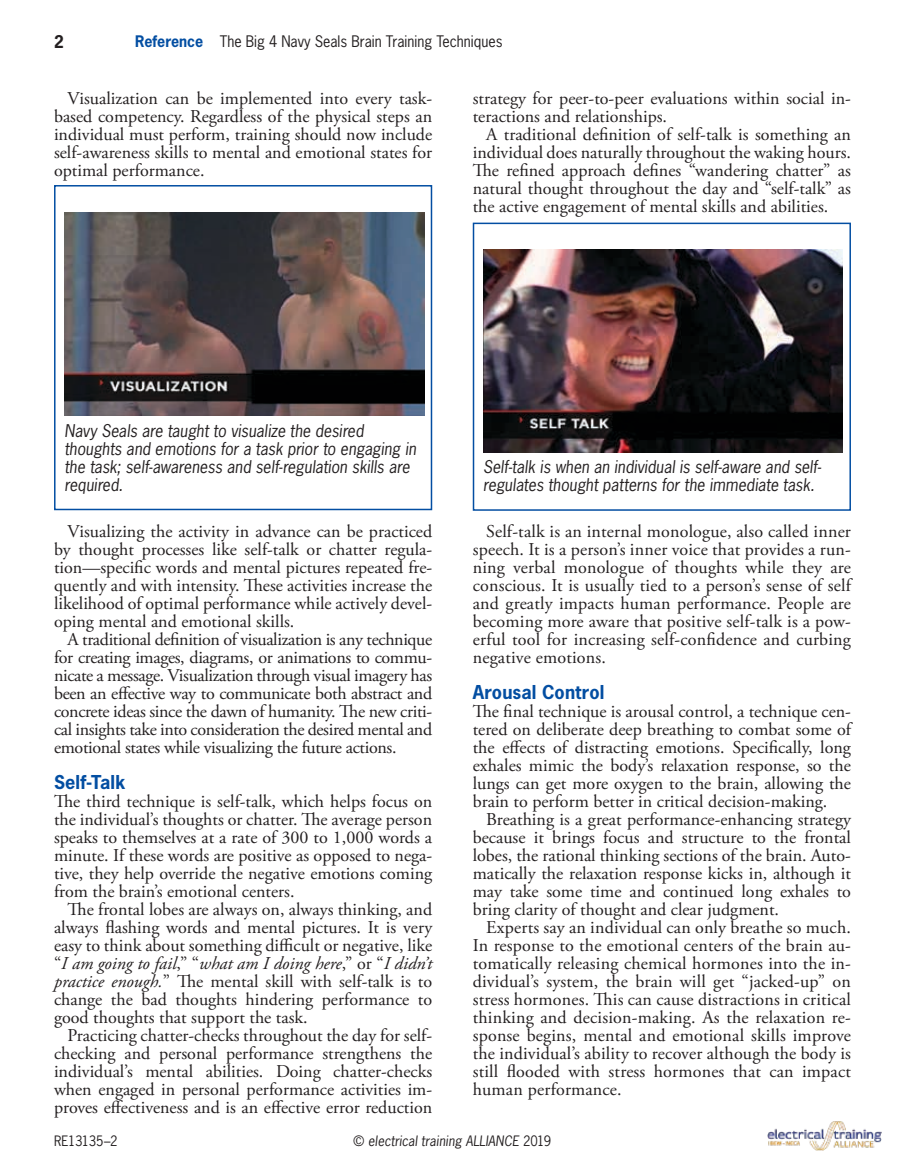
<style>
.page{position:relative;width:905px;height:1175px;background:#fff}
.page>*{position:absolute;margin:0;border:0;box-sizing:border-box;transform-origin:0 0}
.t1{font:18px/18px "Adobe Garamond Pro";color:#231f20;text-align:justify}
.t2{font:700 18px "News Gothic Std";letter-spacing:.005em;color:#034ea2}
.t3{font:italic 16.5px/18px "News Gothic Std";letter-spacing:.005em;color:#231f20;scale:.95 1}
.t4{font:700 16.5px "News Gothic Std";color:#231f20;scale:.95 1}
.t5{font:15px "News Gothic Std";color:#231f20;scale:.95 1}
.t6{font:italic 13.5px "News Gothic Std";letter-spacing:.01em;color:#231f20;scale:.95 1}
.t7{font:13.5px "News Gothic Std";letter-spacing:-.035em;color:#231f20;scale:.95 1}
.s1{font-weight:700;color:#034ea2}
.s2{font-style:italic}
.s3{font-style:normal}
</style>
<div class="page">
<img style="left:767px;top:1121px;width:115px;height:30px">
<img style="left:64px;top:212px;width:360px;height:203px">
<div style="left:54px;top:185px;width:378px;height:325px;border:2px solid #034ea2"></div>
<img style="left:483px;top:250px;width:359px;height:202px">
<div style="left:472px;top:223px;width:378px;height:288px;border:2px solid #034ea2"></div>
<p class="t4" style="left:54px;top:31px;width:12px">2</p>
<p class="t5" style="left:135px;top:31px;width:388px"><span class="s1">Reference</span> The Big 4 Navy Seals Brain Training Techniques</p>
<p class="t1" style="left:54px;top:90px;width:380px;text-indent:14px">Visualization can be implemented into every task&shy;based competency. Regardless of the physical steps an individual must perform, training should now include self-awareness skills to mental and emotional states for optimal performance.</p>
<p class="t1" style="left:472px;top:90px;width:380px">strategy for peer-to-peer evaluations within social in&shy;teractions and relationships.</p>
<p class="t1" style="left:472px;top:126px;width:380px;text-indent:14px">A traditional definition of self-talk is something an individual does naturally throughout the waking hours.<br>The refined approach defines “wandering chatter” as natural thought throughout the day and “self-talk” as the active engagement of mental skills and abilities.</p>
<p class="t3" style="left:64px;top:422px;width:372px">Navy Seals are taught to visualize the desired thoughts and emotions for a task prior to engaging in the task; self-awareness and self-regulation skills are required.</p>
<p class="t1" style="left:54px;top:522px;width:380px;text-indent:14px">Visualizing the activity in advance can be practiced by thought processes like self-talk or chatter regula&shy;tion—specific words and mental pictures repeated fre&shy;quently and with intensity. These activities increase the likelihood of optimal performance while actively devel&shy;oping mental and emotional skills.</p>
<p class="t1" style="left:54px;top:630px;width:380px;text-indent:14px">A traditional definition of visualization is any technique for creating images, diagrams, or animations to commu&shy;nicate a message. Visualization through visual imagery has been an effective way to communicate both abstract and concrete ideas since the dawn of humanity. The new criti&shy;cal insights take into consideration the desired mental and emotional states while visualizing the future actions.</p>
<p class="t2" style="left:54px;top:770px;width:73px">Self-Talk</p>
<p class="t1" style="left:54px;top:792px;width:380px">The third technique is self-talk, which helps focus on the individual’s thoughts or chatter. The average person speaks to themselves at a rate of 300 to 1,000 words a minute. If these words are positive as opposed to nega&shy;tive, they help override the negative emotions coming from the brain’s emotional centers.</p>
<p class="t1" style="left:54px;top:900px;width:380px;text-indent:14px">The frontal lobes are always on, always thinking, and always flashing words and mental pictures. It is very easy to think about something difficult or negative, like “<span class="s2">I am going to fail</span>,” “<span class="s2">what am I doing here</span>,” or “<span class="s2">I didn’t practice enough.</span>” The mental skill with self-talk is to change the bad thoughts hindering performance to good thoughts that support the task.</p>
<p class="t1" style="left:54px;top:1026px;width:380px;text-indent:14px">Practicing chatter-checks throughout the day for self&shy;checking and personal performance strengthens the individual’s mental abilities. Doing chatter-checks when engaged in personal performance activities im&shy;proves effectiveness and is an effective error reduction</p>
<p class="t3" style="left:483px;top:458px;width:357px">Self-talk is when an individual is self-aware and self&shy;regulates thought patterns for the immediate task.</p>
<p class="t1" style="left:472px;top:522px;width:380px;text-indent:14px">Self-talk is an internal monologue, also called inner speech. It is a person’s inner voice that provides a run&shy;ning verbal monologue of thoughts while they are conscious. It is usually tied to a person’s sense of self and greatly impacts human performance. People are becoming more aware that positive self-talk is a pow&shy;erful tool for increasing self-confidence and curbing negative emotions.</p>
<p class="t2" style="left:472px;top:680px;width:133px">Arousal Control</p>
<p class="t1" style="left:472px;top:702px;width:380px">The final technique is arousal control, a technique cen&shy;tered on deliberate deep breathing to combat some of the effects of distracting emotions. Specifically, long exhales mimic the body’s relaxation response, so the lungs can get more oxygen to the brain, allowing the brain to perform better in critical decision-making.</p>
<p class="t1" style="left:472px;top:810px;width:380px;text-indent:14px">Breathing is a great performance-enhancing strategy because it brings focus and structure to the frontal lobes, the rational thinking sections of the brain. Auto&shy;matically the relaxation response kicks in, although it may take some time and continued long exhales to bring clarity of thought and clear judgment.</p>
<p class="t1" style="left:472px;top:918px;width:380px;text-indent:14px">Experts say an individual can only breathe so much.<br>In response to the emotional centers of the brain au&shy;tomatically releasing chemical hormones into the in&shy;dividual’s system, the brain will get “jacked-up” on stress hormones. This can cause distractions in critical thinking and decision-making. As the relaxation re&shy;sponse begins, mental and emotional skills improve the individual’s ability to recover although the body is still flooded with stress hormones that can impact human performance.</p>
<p class="t7" style="left:54px;top:1132px;width:68px">RE13135–2</p>
<p class="t6" style="left:353px;top:1132px;width:209px"><span class="s3">©</span> electrical training ALLIANCE <span class="s3">2019</span></p>
</div>
